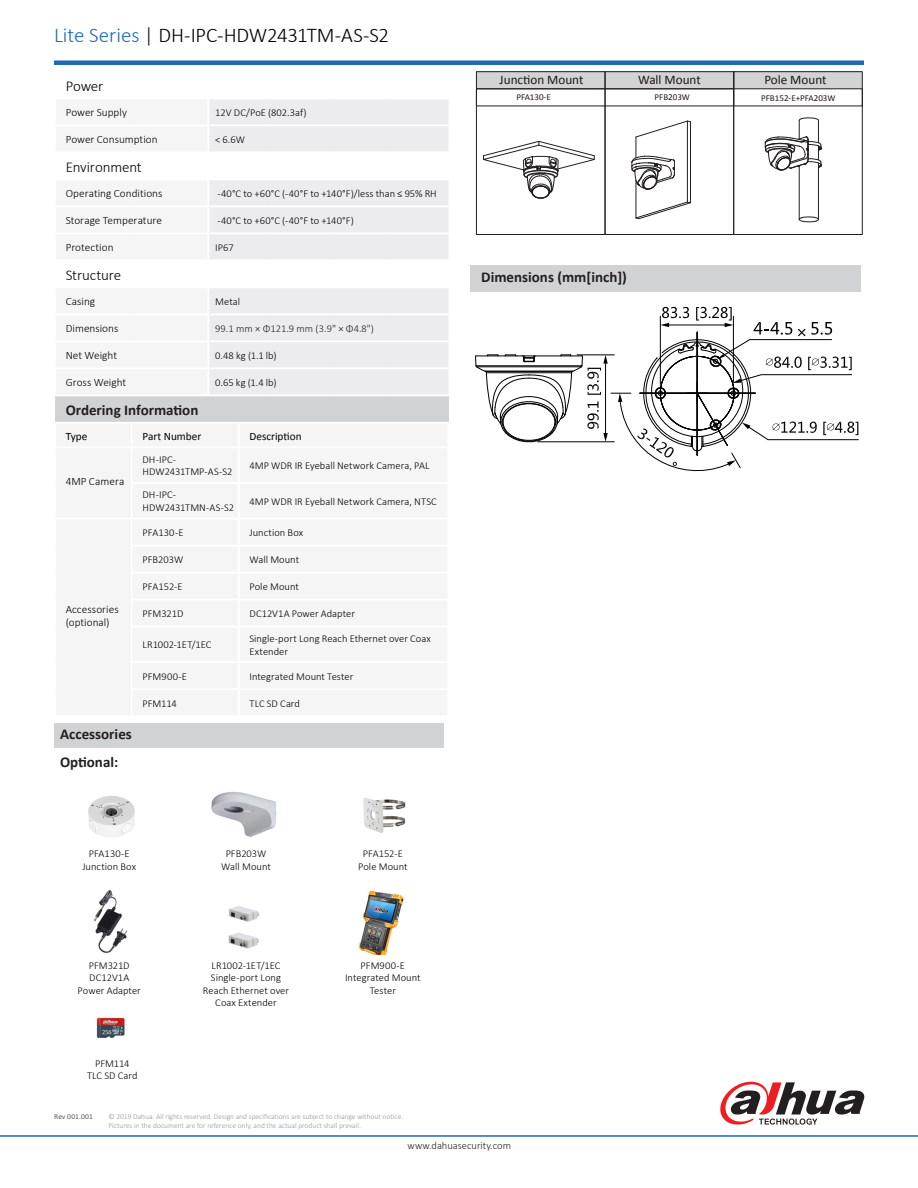
<style>
.page{position:relative;width:918px;height:1188px;background:#fff}
.page>*{position:absolute;margin:0;border:0;box-sizing:border-box;transform-origin:0 0}
.t1{font:300 21px "Calibri";letter-spacing:-.005em;color:#000}
.t2{font:700 15px "Calibri";color:#231f20}
.表格内标题{font:300 15px "Calibri";letter-spacing:-.01em;color:#000}
.t3{font:13.2px "Calibri";color:#221713}
.表格内标题-2{font:300 11.25px "Calibri";color:#000}
.t4{font:11.25px "Calibri";color:#000}
.表格正文{font:300 10.5px/12.6px "Calibri";letter-spacing:.005em;color:#000}
.t5{font:300 10.5px "Calibri";color:#231f20}
.t6{font:9px "Calibri";color:#221713}
.t7{font:300 7.5px "Calibri";color:#939598}
.t8{font:300 7.5px "Calibri";letter-spacing:.015em;color:#231f20}
.s1{color:#1e69b4}
.s2{color:#1b1513}
</style>
<div class="page">
<div style="left:54px;top:60px;width:810px;height:5px;background:#1e69b4"></div>
<div style="left:55px;top:395px;width:393px;height:28px;background:#d1d2d4"></div>
<div style="left:239px;top:423px;width:209px;height:24px;background:#f5f5f6"></div>
<hr style="left:238px;top:424px;width:2px;height:22px;background:#fff">
<hr style="left:447px;top:424px;width:2px;height:22px;background:#fff">
<hr style="left:239px;top:446px;width:210px;height:2px;background:#fff">
<hr style="left:54px;top:422px;width:78px;height:2px;background:#fff">
<hr style="left:132px;top:422px;width:107px;height:2px;background:#fff">
<hr style="left:239px;top:422px;width:210px;height:2px;background:#fff">
<img style="left:96px;top:1017px;width:29px;height:21px">
<hr style="left:0;top:1135px;width:918px;height:2px;background:#1e69b4">
<svg style="left:720px;top:1082px;width:144px;height:43px"></svg>
<div style="left:54px;top:723px;width:389px;height:25px;background:#d1d2d4"></div>
<img style="left:88px;top:796px;width:47px;height:41px">
<img style="left:211px;top:792px;width:66px;height:45px">
<img style="left:363px;top:798px;width:43px;height:35px">
<img style="left:93px;top:890px;width:35px;height:63px">
<img style="left:358px;top:890px;width:46px;height:65px">
<img style="left:229px;top:906px;width:30px;height:16px">
<img style="left:228px;top:932px;width:31px;height:17px">
<hr style="left:636px;top:180px;width:1px;height:38px;background:#231f20">
<hr style="left:687px;top:121px;width:1px;height:81px;background:#231f20">
<hr style="left:690px;top:122px;width:1px;height:81px;background:#231f20">
<svg style="left:636px;top:202px;width:55px;height:17px"></svg>
<svg style="left:632px;top:121px;width:59px;height:69px"></svg>
<hr style="left:799px;top:166px;width:1px;height:53px;background:#231f20">
<hr style="left:818px;top:163px;width:1px;height:56px;background:#231f20">
<svg style="left:799px;top:216px;width:20px;height:6px"></svg>
<svg style="left:765px;top:117px;width:57px;height:54px"></svg>
<svg style="left:483px;top:141px;width:112px;height:58px"></svg>
<div style="left:476px;top:72px;width:386px;height:17px;background:#d1d3d4"></div>
<div style="left:476px;top:72px;width:129px;height:163px;border:1px solid #231f20"></div>
<div style="left:605px;top:72px;width:129px;height:163px;border:1px solid #231f20"></div>
<div style="left:471px;top:265px;width:390px;height:27px;background:#d1d2d4"></div>
<svg style="left:475px;top:307px;width:383px;height:165px"></svg>
<svg style="left:209px;top:99px;width:239px;height:295px"></svg>
<hr style="left:269px;top:367px;width:60px;height:2px;background:#fff">
<hr style="left:329px;top:367px;width:60px;height:2px;background:#fff">
<hr style="left:389px;top:367px;width:61px;height:2px;background:#fff">
<hr style="left:54px;top:394px;width:78px;height:2px;background:#fff">
<hr style="left:132px;top:394px;width:76px;height:2px;background:#fff">
<hr style="left:208px;top:394px;width:61px;height:2px;background:#fff">
<hr style="left:269px;top:394px;width:60px;height:2px;background:#fff">
<hr style="left:329px;top:394px;width:60px;height:2px;background:#fff">
<hr style="left:389px;top:394px;width:61px;height:2px;background:#fff">
<p class="t1" style="left:54px;top:22px;width:337px"><span class="s1">Lite Series</span> <span class="s2">|</span> DH-IPC-HDW2431TM-AS-S2</p>
<p class="表格内标题" style="left:66px;top:76px;width:39px">Power</p>
<p class="表格内标题-2" style="left:66px;top:105px;width:63px">Power Supply</p>
<p class="表格正文" style="left:215px;top:106px;width:93px">12V DC/PoE (802.3af)</p>
<p class="表格内标题-2" style="left:66px;top:132px;width:93px">Power Consumption</p>
<p class="表格正文" style="left:215px;top:133px;width:31px">&lt; 6.6W</p>
<p class="表格内标题" style="left:66px;top:157px;width:78px">Environment</p>
<p class="表格内标题-2" style="left:66px;top:186px;width:98px">Operating Conditions</p>
<p class="表格正文" style="left:217px;top:187px;width:221px">-40°C to +60°C (-40°F to +140°F)/less than ≤ 95% RH</p>
<p class="表格内标题-2" style="left:66px;top:213px;width:98px">Storage Temperature</p>
<p class="表格正文" style="left:217px;top:214px;width:138px">-40°C to +60°C (-40°F to +140°F)</p>
<p class="表格内标题-2" style="left:66px;top:240px;width:49px">Protection</p>
<p class="表格正文" style="left:215px;top:241px;width:20px">IP67</p>
<p class="表格内标题" style="left:66px;top:265px;width:57px">Structure</p>
<p class="表格内标题-2" style="left:66px;top:294px;width:31px">Casing</p>
<p class="表格正文" style="left:215px;top:295px;width:27px">Metal</p>
<p class="表格内标题-2" style="left:66px;top:321px;width:54px">Dimensions</p>
<p class="t5" style="left:215px;top:322px;width:160px">99.1 mm × Φ121.9 mm (3.9" × Φ4.8")</p>
<p class="表格内标题-2" style="left:66px;top:348px;width:53px">Net Weight</p>
<p class="表格正文" style="left:215px;top:349px;width:63px">0.48 kg (1.1 lb)</p>
<p class="表格内标题-2" style="left:66px;top:375px;width:62px">Gross Weight</p>
<p class="表格正文" style="left:215px;top:376px;width:63px">0.65 kg (1.4 lb)</p>
<p class="t2" style="left:66px;top:401px;width:134px">Ordering Information</p>
<p class="t4" style="left:66px;top:429px;width:23px">Type</p>
<p class="t4" style="left:143px;top:429px;width:60px">Part Number</p>
<p class="t4" style="left:249px;top:429px;width:54px">Description</p>
<p class="表格内标题-2" style="left:66px;top:474px;width:60px">4MP Camera</p>
<p class="表格正文" style="left:143px;top:453px;width:91px">DH-IPC-<br>HDW2431TMP-AS-S2</p>
<p class="表格正文" style="left:249px;top:459px;width:182px">4MP WDR IR Eyeball Network Camera, PAL</p>
<p class="表格正文" style="left:143px;top:489px;width:93px">DH-IPC-<br>HDW2431TMN-AS-S2</p>
<p class="表格正文" style="left:249px;top:495px;width:189px">4MP WDR IR Eyeball Network Camera, NTSC</p>
<p class="表格内标题-2" style="left:66px;top:602px;width:54px">Accessories</p>
<p class="表格内标题-2" style="left:66px;top:616px;width:45px">(optional)</p>
<p class="t2" style="left:60px;top:725px;width:73px">Accessories</p>
<p class="t2" style="left:60px;top:752px;width:60px">Optional:</p>
<p class="表格正文" style="left:143px;top:526px;width:43px">PFA130-E</p>
<p class="表格正文" style="left:249px;top:526px;width:55px">Junction Box</p>
<p class="表格正文" style="left:143px;top:553px;width:42px">PFB203W</p>
<p class="表格正文" style="left:249px;top:553px;width:51px">Wall Mount</p>
<p class="表格正文" style="left:143px;top:580px;width:42px">PFA152-E</p>
<p class="表格正文" style="left:249px;top:580px;width:51px">Pole Mount</p>
<p class="表格正文" style="left:143px;top:607px;width:42px">PFM321D</p>
<p class="表格正文" style="left:249px;top:607px;width:107px">DC12V1A Power Adapter</p>
<p class="表格正文" style="left:143px;top:638px;width:70px">LR1002-1ET/1EC</p>
<p class="表格正文" style="left:249px;top:632px;width:183px">Single-port Long Reach Ethernet over Coax<br>Extender</p>
<p class="表格正文" style="left:143px;top:670px;width:46px">PFM900-E</p>
<p class="表格正文" style="left:249px;top:670px;width:106px">Integrated Mount Tester</p>
<p class="表格正文" style="left:143px;top:697px;width:36px">PFM114</p>
<p class="表格正文" style="left:249px;top:697px;width:52px">TLC SD Card</p>
<p class="表格正文" style="left:89px;top:847px;width:43px">PFA130-E</p>
<p class="表格正文" style="left:82px;top:860px;width:55px">Junction Box</p>
<p class="表格正文" style="left:89px;top:959px;width:42px">PFM321D</p>
<p class="表格正文" style="left:89px;top:971px;width:42px">DC12V1A</p>
<p class="表格正文" style="left:78px;top:984px;width:65px">Power Adapter</p>
<p class="表格正文" style="left:95px;top:1057px;width:36px">PFM114</p>
<p class="表格正文" style="left:87px;top:1069px;width:52px">TLC SD Card</p>
<p class="表格正文" style="left:226px;top:847px;width:42px">PFB203W</p>
<p class="表格正文" style="left:221px;top:860px;width:51px">Wall Mount</p>
<p class="表格正文" style="left:212px;top:959px;width:70px">LR1002-1ET/1EC</p>
<p class="表格正文" style="left:203px;top:971px;width:88px;text-align:center">Single-port Long<br>Reach Ethernet over<br>Coax Extender</p>
<p class="表格正文" style="left:363px;top:847px;width:42px">PFA152-E</p>
<p class="表格正文" style="left:358px;top:860px;width:51px">Pole Mount</p>
<p class="表格正文" style="left:361px;top:959px;width:46px">PFM900-E</p>
<p class="表格正文" style="left:345px;top:971px;width:77px;text-align:center">Integrated Mount<br>Tester</p>
<p class="t8" style="left:54px;top:1112px;width:40px">Rev 001.001</p>
<p class="t7" style="left:108px;top:1112px;width:296px">© 2019 Dahua. All rights reserved. Design and specifications are subject to change without notice.</p>
<p class="t7" style="left:108px;top:1121px;width:254px">Pictures in the document are for reference only, and the actual product shall prevail.</p>
<p class="t3" style="left:500px;top:72px;width:85px">Junction Mount</p>
<p class="t3" style="left:638px;top:72px;width:64px">Wall Mount</p>
<p class="t6" style="left:516px;top:91px;width:36px">PFA130-E</p>
<p class="t6" style="left:655px;top:91px;width:37px">PFB203W</p>
<p class="t2" style="left:481px;top:268px;width:147px">Dimensions (mm[inch])</p>
<p class="t5" style="left:408px;top:1139px;width:105px">www.dahuasecurity.com</p>
<p class="t3" style="left:764px;top:71px;width:64px">Pole Mount</p>
<p class="t6" style="left:761px;top:92px;width:76px">PFB152-E+PFA203W</p>
</div>
